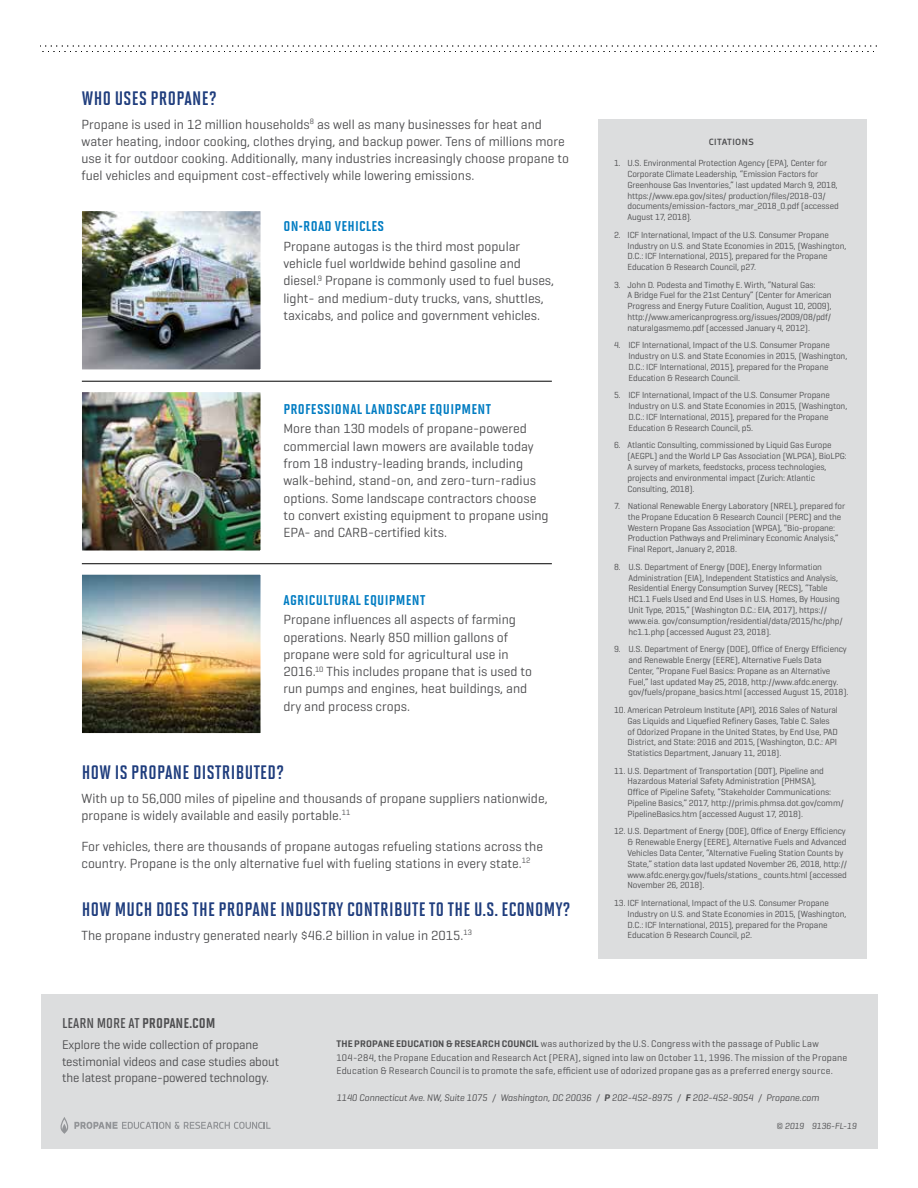
<style>
.page{position:relative;width:918px;height:1188px;background:#fff}
.page>*{position:absolute;margin:0;border:0;box-sizing:border-box;transform-origin:0 0}
.t1{font:19.5px "Solano Gothic Sc Pro Bd SC";letter-spacing:.02em;color:#1f3d7d}
.t2{font:16.5px "Solano Gothic Sc Pro Bd SC";letter-spacing:.015em;color:#007cc2}
.t3{font:16.5px "Solano Gothic Sc Pro Sb Cap";color:#4d4d4f}
.t4{font:13.5px/17.2px "Geogrotesque";color:#4d4d4f}
.t5{font:12.75px/16.5px "Geogrotesque";letter-spacing:-.01em;color:#4d4d4f}
.t6{font:9.75px/13.5px "Geogrotesque";letter-spacing:.02em;color:#4d4d4f}
.t7{font:italic 9.75px "Geogrotesque";letter-spacing:-.01em;color:#4d4d4f}
.t8{font:9px/10.8px "Geogrotesque";letter-spacing:-.01em;color:#4d4d4f}
.t9{font:italic 9px "Geogrotesque";letter-spacing:-.01em;color:#4d4d4f}
.t10{font:700 9px "Decima Nova";letter-spacing:.05em;color:#4d4d4f}
.s1{font-family:"Solano Gothic Sc Pro Bd SC"}
.s2{font-weight:600}
</style>
<div class="page">
<div style="left:41px;top:994px;width:837px;height:154px;background:#dcddde"></div>
<hr style="left:82px;top:381px;width:470px;height:1px;background:#000">
<hr style="left:82px;top:563px;width:470px;height:1px;background:#000">
<svg style="left:40px;top:45px;width:837px;height:7px"></svg>
<div style="left:598px;top:119px;width:269px;height:839px;background:#dcddde"></div>
<svg style="left:60px;top:1117px;width:211px;height:17px"></svg>
<img style="left:81px;top:211px;width:194px;height:523px">
<h1 class="t1" style="left:82px;top:87px;width:136px">WHO USES PROPANE?</h1>
<p class="t4" style="left:82px;top:115px;width:489px">Propane is used in 12 million households<sup>8</sup> as well as many businesses for heat and water heating, indoor cooking, clothes drying, and backup power. Tens of millions more use it for outdoor cooking. Additionally, many industries increasingly choose propane to fuel vehicles and equipment cost-effectively while lowering emissions.</p>
<h2 class="t2" style="left:283px;top:217px;width:102px">on-road vehicles</h2>
<h3 class="t4" style="left:283px;top:237px;width:272px">Propane autogas is the third most popular vehicle fuel worldwide behind gasoline and diesel.<sup>9</sup> Propane is commonly used to fuel buses, light- and medium-duty trucks, vans, shuttles, taxicabs, and police and government vehicles.</h3>
<h2 class="t2" style="left:283px;top:399px;width:209px">professional landscape equipment</h2>
<p class="t4" style="left:283px;top:420px;width:267px">More than 130 models of propane-powered commercial lawn mowers are available today from 18 industry-leading brands, including walk-behind, stand-on, and zero-turn-radius options. Some landscape contractors choose to convert existing equipment to propane using EPA- and CARB-certified kits.</p>
<h2 class="t2" style="left:283px;top:590px;width:143px">agricultural equipment</h2>
<p class="t4" style="left:283px;top:611px;width:250px">Propane influences all aspects of farming operations. Nearly 850 million gallons of propane were sold for agricultural use in 2016.<sup>10</sup> This includes propane that is used to run pumps and engines, heat buildings, and dry and process crops.</p>
<h1 class="t1" style="left:82px;top:761px;width:204px">HOW IS PROPANE DISTRIBUTED?</h1>
<h3 class="t4" style="left:82px;top:789px;width:468px">With up to 56,000 miles of pipeline and thousands of propane suppliers nationwide, propane is widely available and easily portable.<sup>11</sup></h3>
<h3 class="t4" style="left:82px;top:837px;width:463px">For vehicles, there are thousands of propane autogas refueling stations across the country. Propane is the only alternative fuel with fueling stations in every state.<sup>12</sup></h3>
<h1 class="t1" style="left:82px;top:898px;width:490px">HOW MUCH DOES THE PROPANE INDUSTRY CONTRIBUTE TO THE U.S. ECONOMY?</h1>
<h3 class="t4" style="left:82px;top:926px;width:392px">The propane industry generated nearly $46.2 billion in value in 2015.<sup>13</sup></h3>
<p class="t10" style="left:709px;top:137px;width:47px">CITATIONS</p>
<p class="t8" style="left:628px;top:157px;width:213px;text-indent:-13px">1. U.S. Environmental Protection Agency (EPA), Center for Corporate Climate Leadership, “Emission Factors for Greenhouse Gas Inventories,” last updated March 9, 2018, https://www.epa.gov/sites/ production/files/2018-03/ documents/emission-factors_mar_2018_0.pdf (accessed August 17, 2018).</p>
<p class="t8" style="left:628px;top:229px;width:220px;text-indent:-13px">2. ICF International, Impact of the U.S. Consumer Propane Industry on U.S. and State Economies in 2015, (Washington, D.C.: ICF International, 2015), prepared for the Propane Education &amp; Research Council, p27.</p>
<p class="t8" style="left:628px;top:279px;width:206px;text-indent:-13px">3. John D. Podesta and Timothy E. Wirth, “Natural Gas:<br>A Bridge Fuel for the 21st Century” (Center for American Progress and Energy Future Coalition, August 10, 2009), http://www.americanprogress.org/issues/2009/08/pdf/ naturalgasmemo.pdf (accessed January 4, 2012).</p>
<p class="t8" style="left:628px;top:340px;width:220px;text-indent:-14px">4. ICF International, Impact of the U.S. Consumer Propane Industry on U.S. and State Economies in 2015, (Washington, D.C.: ICF International, 2015), prepared for the Propane Education &amp; Research Council.</p>
<p class="t8" style="left:628px;top:390px;width:220px;text-indent:-14px">5. ICF International, Impact of the U.S. Consumer Propane Industry on U.S. and State Economies in 2015, (Washington, D.C.: ICF International, 2015), prepared for the Propane Education &amp; Research Council, p5.</p>
<p class="t8" style="left:628px;top:440px;width:221px;text-indent:-13px">6. Atlantic Consulting, commissioned by Liquid Gas Europe (AEGPL) and the World LP Gas Association (WLPGA), BioLPG:<br>A survey of markets, feedstocks, process technologies, projects and environmental impact (Zurich: Atlantic Consulting, 2018).</p>
<p class="t8" style="left:628px;top:500px;width:219px;text-indent:-14px">7. National Renewable Energy Laboratory (NREL), prepared for the Propane Education &amp; Research Council (PERC) and the Western Propane Gas Association (WPGA), “Bio-propane:<br>Production Pathways and Preliminary Economic Analysis,” Final Report, January 2, 2018.</p>
<p class="t8" style="left:628px;top:561px;width:216px;text-indent:-14px">8. U.S. Department of Energy (DOE), Energy Information Administration (EIA), Independent Statistics and Analysis, Residential Energy Consumption Survey (RECS), “Table HC1.1 Fuels Used and End Uses in U.S. Homes, By Housing Unit Type, 2015,” (Washington D.C.: EIA, 2017), https:// www.eia. gov/consumption/residential/data/2015/hc/php/ hc1.1.php (accessed August 23, 2018).</p>
<p class="t8" style="left:628px;top:643px;width:221px;text-indent:-14px">9. U.S. Department of Energy (DOE), Office of Energy Efficiency and Renewable Energy (EERE), Alternative Fuels Data Center, “Propane Fuel Basics: Propane as an Alternative Fuel,” last updated May 25, 2018, http://www.afdc.energy. gov/fuels/propane_basics.html (accessed August 15, 2018).</p>
<p class="t8" style="left:627px;top:704px;width:212px;text-indent:-13px">10. American Petroleum Institute (API), 2016 Sales of Natural Gas Liquids and Liquefied Refinery Gases, Table C. Sales of Odorized Propane in the United States, by End Use, PAD District, and State: 2016 and 2015, (Washington, D.C.: API Statistics Department, January 11, 2018).</p>
<p class="t8" style="left:627px;top:765px;width:218px;text-indent:-13px">11. U.S. Department of Transportation (DOT), Pipeline and Hazardous Material Safety Administration (PHMSA),<br>Office of Pipeline Safety, “Stakeholder Communications:<br>Pipeline Basics,” 2017, http://primis.phmsa.dot.gov/comm/ PipelineBasics.htm (accessed August 17, 2018).</p>
<p class="t8" style="left:627px;top:826px;width:221px;text-indent:-13px">12. U.S. Department of Energy (DOE), Office of Energy Efficiency &amp; Renewable Energy (EERE), Alternative Fuels and Advanced Vehicles Data Center, “Alternative Fueling Station Counts by State,” station data last updated November 26, 2018, http:// www.afdc.energy.gov/fuels/stations_ counts.html (accessed November 26, 2018).</p>
<p class="t8" style="left:627px;top:897px;width:220px;text-indent:-13px">13. ICF International, Impact of the U.S. Consumer Propane Industry on U.S. and State Economies in 2015, (Washington, D.C.: ICF International, 2015), prepared for the Propane Education &amp; Research Council, p2.</p>
<h2 class="t3" style="left:62px;top:1013px;width:155px">LEARN MORE AT <span class="s1">propane.com</span></h2>
<h3 class="t5" style="left:62px;top:1037px;width:219px">Explore the wide collection of propane testimonial videos and case studies about the latest propane-powered technology.</h3>
<p class="t6" style="left:336px;top:1037px;width:512px"><span class="s2">THE PROPANE EDUCATION &amp; RESEARCH COUNCIL</span> was authorized by the U.S. Congress with the passage of Public Law<br>104-284, the Propane Education and Research Act (PERA), signed into law on October 11, 1996. The mission of the Propane<br>Education &amp; Research Council is to promote the safe, efficient use of odorized propane gas as a preferred energy source.</p>
<p class="t9" style="left:777px;top:1120px;width:82px">© 2019 9136-FL-19</p>
<p class="t7" style="left:336px;top:1091px;width:484px">1140 Connecticut Ave. NW, Suite 1075 / Washington, DC 20036 / <span class="s2">P</span> 202-452-8975 / <span class="s2">F</span> 202-452-9054 / Propane.com</p>
</div>
